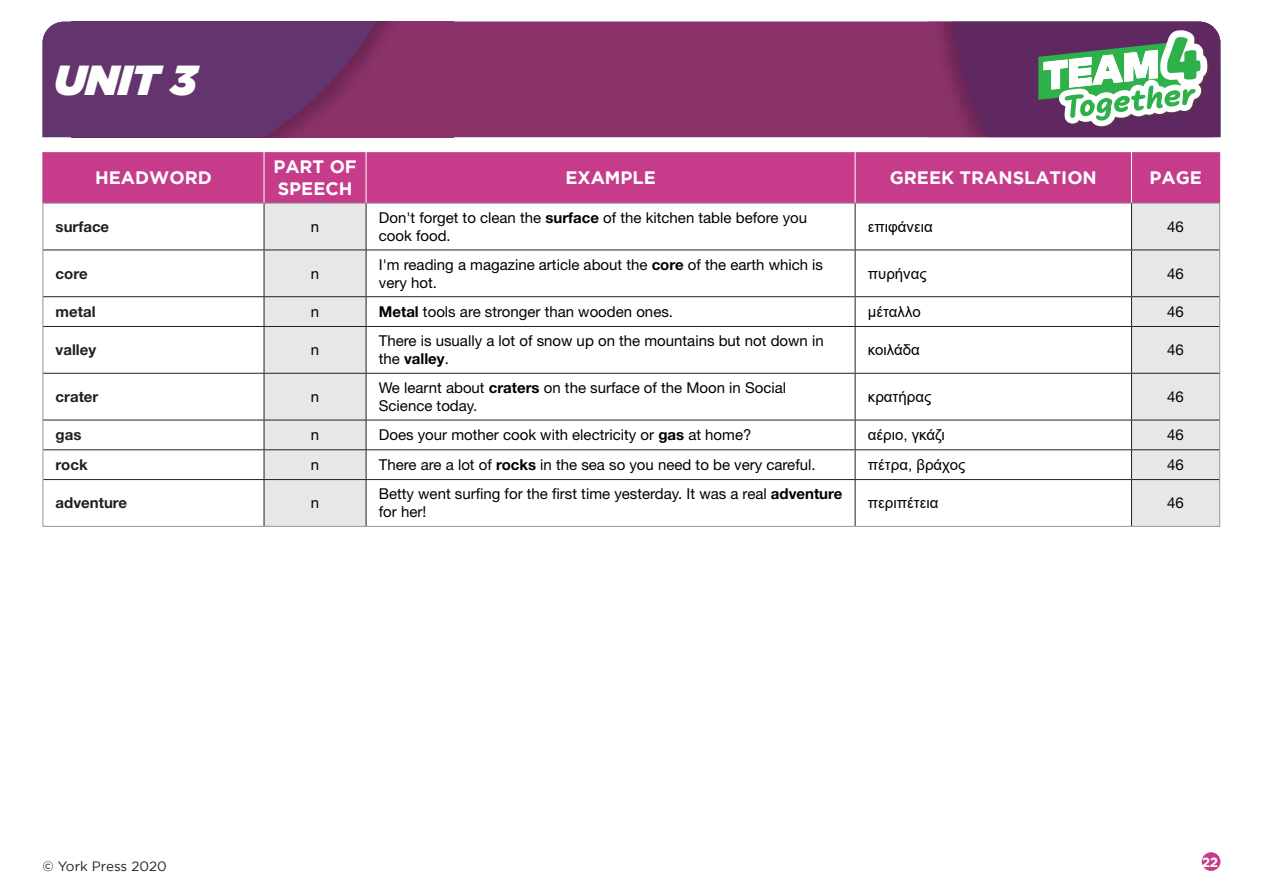
<style>
.page{position:relative;width:1263px;height:893px;background:#fff}
.page>*{position:absolute;margin:0;border:0;box-sizing:border-box;transform-origin:0 0}
.t1{font:italic 900 42px "Gotham";color:#fff}
.t2{font:700 18px/21.6px "Gotham";color:#fff}
.t3{font:15px/18px "Helvetica Neue LT Std";color:#000}
.t4{font:15px "Arial";color:#000}
.t5{font:700 15px "Helvetica Neue LT Std";color:#231f20}
.t6{font:13.5px "Gotham";color:#231f20}
.t7{font:700 13.5px "Gotham";color:#fff}
.s1{font-weight:700}
</style>
<div class="page">
<div style="left:453px;top:22px;width:447px;height:115px;background:#8b326a"></div>
<div style="left:437px;top:22px;width:16px;height:115px;background:#8b326a"></div>
<svg style="left:43px;top:22px;width:394px;height:115px;background:#6d336b"></svg>
<div style="left:1202px;top:852px;width:18px;height:19px;background:#c63c8a;border-radius:50%"></div>
<svg style="left:900px;top:22px;width:320px;height:115px;background:#7a5f78"></svg>
<div style="left:44px;top:152px;width:1175px;height:51px;background:#c63c8a"></div>
<svg style="left:265px;top:204px;width:954px;height:322px"></svg>
<hr style="left:264px;top:152px;width:1px;height:51px;background:#fff">
<hr style="left:366px;top:152px;width:1px;height:51px;background:#fff">
<hr style="left:855px;top:152px;width:1px;height:51px;background:#fff">
<hr style="left:1131px;top:152px;width:1px;height:51px;background:#fff">
<hr style="left:43px;top:203px;width:221px;height:1px;background:#939598">
<hr style="left:264px;top:203px;width:102px;height:1px;background:#939598">
<hr style="left:366px;top:203px;width:489px;height:1px;background:#939598">
<hr style="left:855px;top:203px;width:276px;height:1px;background:#939598">
<hr style="left:1131px;top:203px;width:89px;height:1px;background:#939598">
<hr style="left:43px;top:204px;width:1px;height:46px;background:#939598">
<hr style="left:1219px;top:204px;width:1px;height:46px;background:#939598">
<hr style="left:43px;top:250px;width:1px;height:47px;background:#939598">
<hr style="left:1219px;top:250px;width:1px;height:47px;background:#939598">
<svg style="left:43px;top:297px;width:1px;height:29px"></svg>
<svg style="left:1219px;top:297px;width:1px;height:29px"></svg>
<hr style="left:43px;top:326px;width:1px;height:47px;background:#939598">
<hr style="left:1219px;top:326px;width:1px;height:47px;background:#939598">
<hr style="left:43px;top:373px;width:1px;height:47px;background:#939598">
<hr style="left:1219px;top:373px;width:1px;height:47px;background:#939598">
<hr style="left:43px;top:420px;width:1px;height:30px;background:#939598">
<hr style="left:1219px;top:420px;width:1px;height:30px;background:#939598">
<hr style="left:264px;top:204px;width:1px;height:46px;background:#231f20">
<hr style="left:366px;top:204px;width:1px;height:46px;background:#231f20">
<hr style="left:855px;top:204px;width:1px;height:46px;background:#231f20">
<hr style="left:1131px;top:204px;width:1px;height:46px;background:#231f20">
<hr style="left:43px;top:250px;width:221px;height:1px;background:#231f20">
<hr style="left:264px;top:250px;width:102px;height:1px;background:#231f20">
<hr style="left:264px;top:250px;width:1px;height:46px;background:#231f20">
<hr style="left:366px;top:250px;width:489px;height:1px;background:#231f20">
<hr style="left:366px;top:250px;width:1px;height:46px;background:#231f20">
<hr style="left:855px;top:250px;width:276px;height:1px;background:#231f20">
<hr style="left:855px;top:250px;width:1px;height:46px;background:#231f20">
<hr style="left:1131px;top:250px;width:88px;height:1px;background:#231f20">
<hr style="left:1131px;top:250px;width:1px;height:46px;background:#231f20">
<hr style="left:43px;top:296px;width:221px;height:1px;background:#231f20">
<hr style="left:264px;top:296px;width:102px;height:1px;background:#231f20">
<svg style="left:264px;top:297px;width:1px;height:29px"></svg>
<hr style="left:366px;top:296px;width:489px;height:1px;background:#231f20">
<svg style="left:366px;top:297px;width:1px;height:29px"></svg>
<hr style="left:855px;top:296px;width:276px;height:1px;background:#231f20">
<svg style="left:855px;top:297px;width:1px;height:29px"></svg>
<hr style="left:1131px;top:296px;width:88px;height:1px;background:#231f20">
<svg style="left:1131px;top:297px;width:1px;height:29px"></svg>
<hr style="left:43px;top:326px;width:221px;height:1px;background:#231f20">
<hr style="left:264px;top:326px;width:102px;height:1px;background:#231f20">
<hr style="left:264px;top:327px;width:1px;height:46px;background:#231f20">
<hr style="left:366px;top:326px;width:489px;height:1px;background:#231f20">
<hr style="left:366px;top:327px;width:1px;height:46px;background:#231f20">
<hr style="left:855px;top:326px;width:276px;height:1px;background:#231f20">
<hr style="left:855px;top:327px;width:1px;height:46px;background:#231f20">
<hr style="left:1131px;top:326px;width:88px;height:1px;background:#231f20">
<hr style="left:1131px;top:327px;width:1px;height:46px;background:#231f20">
<hr style="left:43px;top:373px;width:221px;height:1px;background:#231f20">
<hr style="left:264px;top:373px;width:102px;height:1px;background:#231f20">
<hr style="left:264px;top:374px;width:1px;height:46px;background:#231f20">
<hr style="left:366px;top:373px;width:489px;height:1px;background:#231f20">
<hr style="left:366px;top:374px;width:1px;height:46px;background:#231f20">
<hr style="left:855px;top:373px;width:276px;height:1px;background:#231f20">
<hr style="left:855px;top:374px;width:1px;height:46px;background:#231f20">
<hr style="left:1131px;top:373px;width:88px;height:1px;background:#231f20">
<hr style="left:1131px;top:374px;width:1px;height:46px;background:#231f20">
<hr style="left:43px;top:420px;width:221px;height:1px;background:#231f20">
<hr style="left:264px;top:420px;width:102px;height:1px;background:#231f20">
<hr style="left:366px;top:420px;width:489px;height:1px;background:#231f20">
<hr style="left:855px;top:420px;width:276px;height:1px;background:#231f20">
<hr style="left:1131px;top:420px;width:88px;height:1px;background:#231f20">
<hr style="left:43px;top:449px;width:221px;height:1px;background:#231f20">
<hr style="left:264px;top:449px;width:102px;height:1px;background:#231f20">
<svg style="left:264px;top:420px;width:1px;height:59px"></svg>
<hr style="left:366px;top:449px;width:489px;height:1px;background:#231f20">
<svg style="left:366px;top:420px;width:1px;height:59px"></svg>
<hr style="left:855px;top:449px;width:276px;height:1px;background:#231f20">
<svg style="left:855px;top:420px;width:1px;height:59px"></svg>
<hr style="left:1131px;top:449px;width:88px;height:1px;background:#231f20">
<svg style="left:1131px;top:420px;width:1px;height:59px"></svg>
<hr style="left:43px;top:479px;width:221px;height:1px;background:#231f20">
<hr style="left:264px;top:479px;width:102px;height:1px;background:#231f20">
<hr style="left:264px;top:480px;width:1px;height:46px;background:#231f20">
<hr style="left:366px;top:479px;width:489px;height:1px;background:#231f20">
<hr style="left:366px;top:480px;width:1px;height:46px;background:#231f20">
<hr style="left:855px;top:479px;width:276px;height:1px;background:#231f20">
<hr style="left:855px;top:480px;width:1px;height:46px;background:#231f20">
<hr style="left:1131px;top:479px;width:88px;height:1px;background:#231f20">
<hr style="left:1131px;top:480px;width:1px;height:46px;background:#231f20">
<hr style="left:43px;top:450px;width:1px;height:30px;background:#939598">
<hr style="left:1219px;top:450px;width:1px;height:30px;background:#939598">
<hr style="left:43px;top:480px;width:1px;height:46px;background:#939598">
<hr style="left:1219px;top:480px;width:1px;height:46px;background:#939598">
<hr style="left:43px;top:526px;width:221px;height:1px;background:#939598">
<hr style="left:264px;top:526px;width:102px;height:1px;background:#939598">
<hr style="left:366px;top:526px;width:489px;height:1px;background:#939598">
<hr style="left:855px;top:526px;width:276px;height:1px;background:#939598">
<hr style="left:1131px;top:526px;width:89px;height:1px;background:#939598">
<hr style="left:43px;top:152px;width:1px;height:51px;background:#c63c8a">
<hr style="left:1219px;top:152px;width:1px;height:51px;background:#c63c8a">
<h1 class="t1" style="left:54px;top:55px;width:144px">UNIT 3</h1>
<p class="t2" style="left:95px;top:166px;width:118px">HEADWORD</p>
<p class="t2" style="left:273px;top:156px;width:85px">PART OF<br>SPEECH</p>
<p class="t2" style="left:565px;top:166px;width:92px">EXAMPLE</p>
<p class="t2" style="left:890px;top:166px;width:209px">GREEK TRANSLATION</p>
<p class="t2" style="left:1149px;top:166px;width:54px">PAGE</p>
<p class="t5" style="left:56px;top:217px;width:55px">surface</p>
<p class="t3" style="left:311px;top:217px;width:10px">n</p>
<p class="t3" style="left:379px;top:208px;width:430px">Don't forget to clean the <span class="s1">surface</span> of the kitchen table before you cook food.</p>
<p class="t4" style="left:868px;top:216px;width:66px">επιφάνεια</p>
<p class="t3" style="left:1167px;top:217px;width:18px">46</p>
<p class="t5" style="left:56px;top:264px;width:33px">core</p>
<p class="t3" style="left:311px;top:264px;width:10px">n</p>
<p class="t3" style="left:379px;top:255px;width:446px">I'm reading a magazine article about the <span class="s1">core</span> of the earth which is very hot.</p>
<p class="t4" style="left:868px;top:263px;width:60px">πυρήνας</p>
<p class="t3" style="left:1167px;top:264px;width:18px">46</p>
<p class="t5" style="left:56px;top:302px;width:41px">metal</p>
<p class="t3" style="left:311px;top:302px;width:10px">n</p>
<p class="t3" style="left:379px;top:302px;width:296px"><span class="s1">Metal</span> tools are stronger than wooden ones.</p>
<p class="t4" style="left:868px;top:301px;width:54px">μέταλλο</p>
<p class="t3" style="left:1167px;top:302px;width:18px">46</p>
<p class="t5" style="left:56px;top:341px;width:42px">valley</p>
<p class="t3" style="left:311px;top:341px;width:10px">n</p>
<p class="t3" style="left:379px;top:332px;width:446px">There is usually a lot of snow up on the mountains but not down in the <span class="s1">valley</span>.</p>
<p class="t4" style="left:868px;top:340px;width:53px">κοιλάδα</p>
<p class="t3" style="left:1167px;top:341px;width:18px">46</p>
<p class="t5" style="left:56px;top:387px;width:44px">crater</p>
<p class="t3" style="left:311px;top:387px;width:10px">n</p>
<p class="t3" style="left:379px;top:378px;width:409px">We learnt about <span class="s1">craters</span> on the surface of the Moon in Social<br>Science today.</p>
<p class="t4" style="left:868px;top:386px;width:65px">κρατήρας</p>
<p class="t3" style="left:1167px;top:387px;width:18px">46</p>
<p class="t5" style="left:56px;top:426px;width:27px">gas</p>
<p class="t3" style="left:311px;top:426px;width:10px">n</p>
<p class="t3" style="left:379px;top:426px;width:374px">Does your mother cook with electricity or <span class="s1">gas</span> at home?</p>
<p class="t4" style="left:868px;top:425px;width:79px">αέριο, γκάζι</p>
<p class="t3" style="left:1167px;top:426px;width:18px">46</p>
<p class="t5" style="left:56px;top:455px;width:33px">rock</p>
<p class="t3" style="left:311px;top:455px;width:10px">n</p>
<p class="t3" style="left:379px;top:455px;width:438px">There are a lot of <span class="s1">rocks</span> in the sea so you need to be very careful.</p>
<p class="t4" style="left:868px;top:455px;width:99px">πέτρα, βράχος</p>
<p class="t3" style="left:1167px;top:455px;width:18px">46</p>
<p class="t5" style="left:56px;top:494px;width:73px">adventure</p>
<p class="t3" style="left:311px;top:494px;width:10px">n</p>
<p class="t3" style="left:379px;top:485px;width:465px">Betty went surfing for the first time yesterday. It was a real <span class="s1">adventure </span>for her!</p>
<p class="t4" style="left:868px;top:493px;width:72px">περιπέτεια</p>
<p class="t3" style="left:1167px;top:494px;width:18px">46</p>
<p class="t6" style="left:43px;top:859px;width:126px">© York Press 2020</p>
<p class="t7" style="left:1202px;top:854px;width:18px">22</p>
</div>
